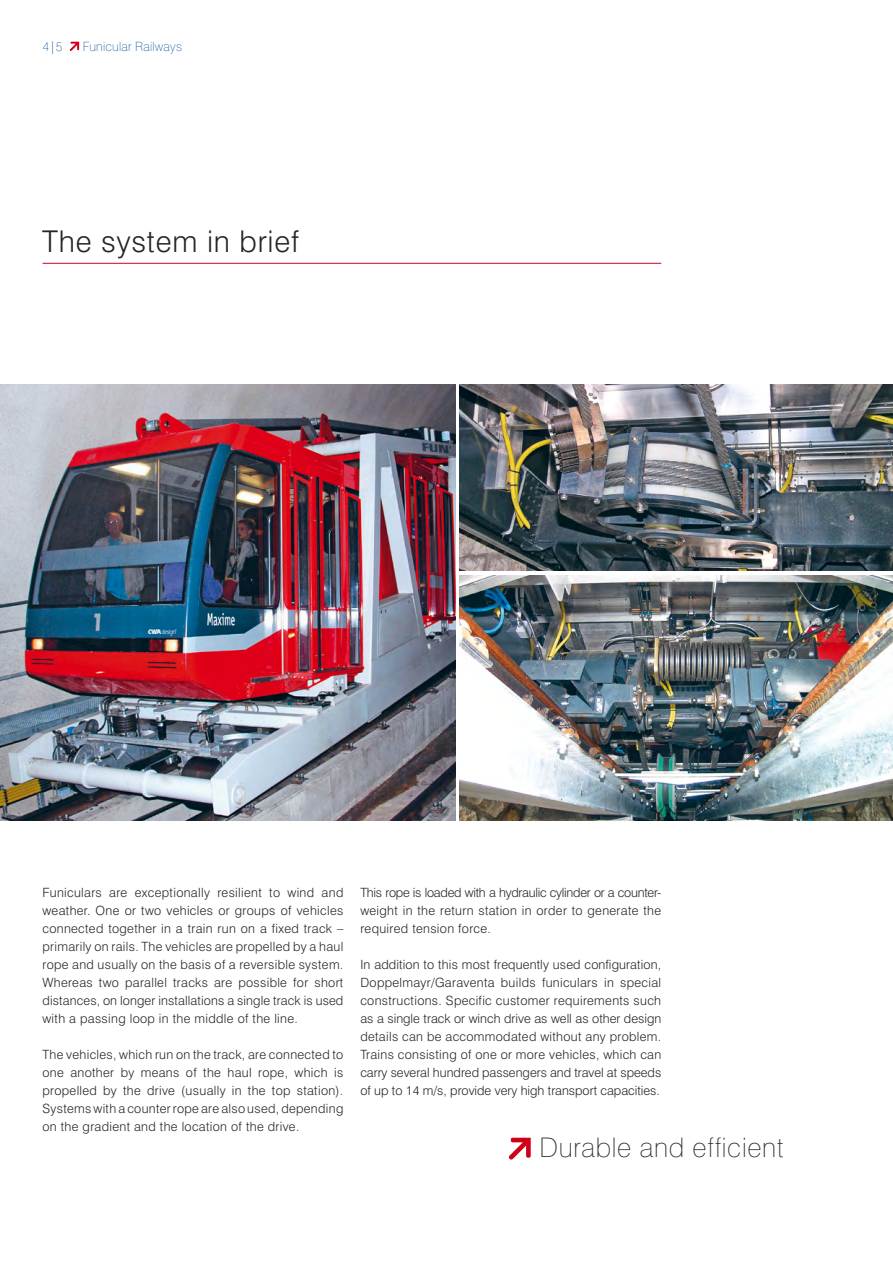
<style>
.page{position:relative;width:893px;height:1263px;background:#fff}
.page>*{position:absolute;margin:0;border:0;box-sizing:border-box;transform-origin:0 0}
.t1{font:300 30px "Swiss 721 BT";letter-spacing:.025em;color:#252526}
.t2{font:100 27px "Swiss 721 BT";letter-spacing:.025em;color:#252526}
.t3{font:300 12.75px/18px "Swiss 721 BT";letter-spacing:.025em;color:#252526;text-align:justify}
.t4{font:100 12.75px "Swiss 721 BT";letter-spacing:.015em;color:#004b93}
</style>
<div class="page">
<hr style="left:43px;top:263px;width:618px;height:1px;background:#d10019">
<img style="left:459px;top:575px;width:434px;height:246px">
<img style="left:459px;top:385px;width:434px;height:186px">
<img style="left:0;top:385px;width:455px;height:436px">
<svg style="left:509px;top:1138px;width:22px;height:22px"></svg>
<svg style="left:70px;top:42px;width:9px;height:9px"></svg>
<p class="t4" style="left:43px;top:39px;width:22px">4|5</p>
<p class="t4" style="left:83px;top:39px;width:101px">Funicular Railways</p>
<h1 class="t1" style="left:42px;top:223px;width:258px">The system in brief</h1>
<p class="t3" style="left:43px;top:883px;width:302px">Funiculars are exceptionally resilient to wind and weather. One or two vehicles or groups of vehicles connected together in a train run on a fixed track – primarily on rails. The vehicles are propelled by a haul rope and usually on the basis of a reversible system.<br>Whereas two parallel tracks are possible for short distances, on longer installations a single track is used with a passing loop in the middle of the line.</p>
<p class="t3" style="left:43px;top:1045px;width:302px">The vehicles, which run on the track, are connected to one another by means of the haul rope, which is propelled by the drive (usually in the top station).<br>Systems with a counter rope are also used, depending on the gradient and the location of the drive.</p>
<p class="t3" style="left:360px;top:883px;width:302px">This rope is loaded with a hydraulic cylinder or a counter&shy;weight in the return station in order to generate the required tension force.</p>
<p class="t3" style="left:360px;top:955px;width:302px">In addition to this most frequently used configuration, Doppelmayr/Garaventa builds funiculars in special constructions. Specific customer requirements such as a single track or winch drive as well as other design details can be accommodated without any problem.<br>Trains consisting of one or more vehicles, which can carry several hundred passengers and travel at speeds of up to 14 m/s, provide very high transport capacities.</p>
<h2 class="t2" style="left:539px;top:1131px;width:245px">Durable and efficient</h2>
</div>
